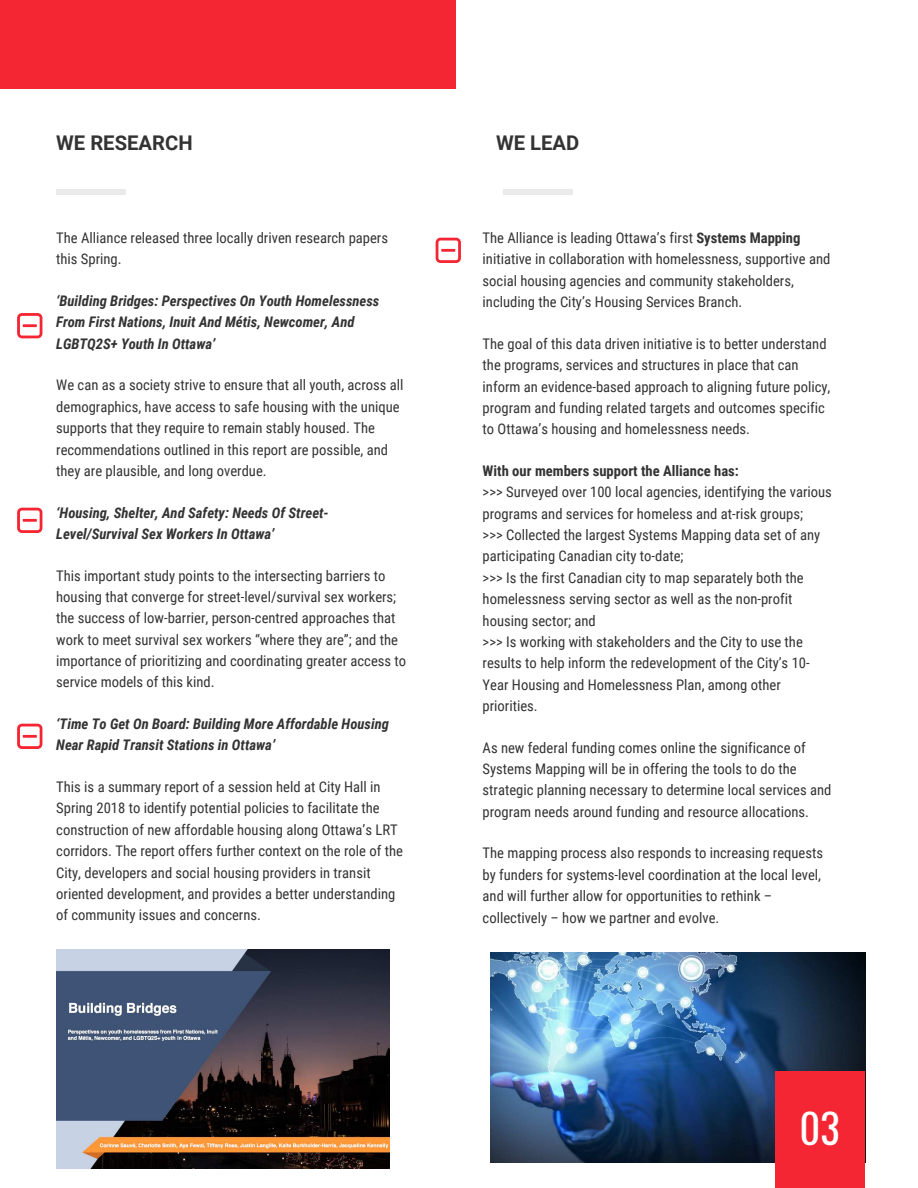
<style>
.page{position:relative;width:918px;height:1188px;background:#fff}
.page>*{position:absolute;margin:0;border:0;box-sizing:border-box;transform-origin:0 0}
.t1{font:40.5px "Oswald";color:#fff}
.t2{font:700 20.25px "Roboto";color:#333}
.t3{font:14.7px/21.3px "Roboto Condensed";color:#333}
.t4{font:italic 700 14.7px/21.3px "Roboto Condensed";color:#333}
.t5{font:700 14.7px "Roboto Condensed";color:#333}
.s1{font-weight:700}
</style>
<div class="page">
<img style="left:490px;top:953px;width:375px;height:209px">
<div style="left:56px;top:189px;width:70px;height:6px;background:#eaeaea"></div>
<div style="left:0;top:0;width:456px;height:89px;background:#f52633"></div>
<div style="left:775px;top:1071px;width:90px;height:117px;background:#f52633"></div>
<div style="left:503px;top:189px;width:70px;height:6px;background:#eaeaea"></div>
<img style="left:56px;top:950px;width:333px;height:219px">
<svg style="left:436px;top:238px;width:25px;height:25px"></svg>
<svg style="left:17px;top:313px;width:25px;height:25px"></svg>
<svg style="left:17px;top:508px;width:25px;height:25px"></svg>
<svg style="left:17px;top:724px;width:25px;height:25px"></svg>
<h2 class="t2" style="left:56px;top:128px;width:138px">WE RESEARCH</h2>
<p class="t3" style="left:56px;top:227px;width:333px">The Alliance released three locally driven research papers this Spring.</p>
<p class="t4" style="left:56px;top:290px;width:325px">‘Building Bridges: Perspectives On Youth Homelessness<br>From First Nations, Inuit And Métis, Newcomer, And<br>LGBTQ2S+ Youth In Ottawa’</p>
<p class="t3" style="left:56px;top:374px;width:349px">We can as a society strive to ensure that all youth, across all demographics, have access to safe housing with the unique supports that they require to remain stably housed. The recommendations outlined in this report are possible, and they are plausible, and long overdue.</p>
<p class="t4" style="left:56px;top:501px;width:274px">‘Housing, Shelter, And Safety: Needs Of Street-<br>Level/Survival Sex Workers In Ottawa’</p>
<p class="t3" style="left:56px;top:564px;width:351px">This important study points to the intersecting barriers to housing that converge for street-level/survival sex workers; the success of low-barrier, person-centred approaches that work to meet survival sex workers “where they are”; and the importance of prioritizing and coordinating greater access to service models of this kind.</p>
<p class="t4" style="left:56px;top:713px;width:334px">‘Time To Get On Board: Building More Affordable Housing<br>Near Rapid Transit Stations in Ottawa’</p>
<p class="t3" style="left:56px;top:776px;width:348px">This is a summary report of a session held at City Hall in Spring 2018 to identify potential policies to facilitate the construction of new affordable housing along Ottawa’s LRT corridors. The report offers further context on the role of the City, developers and social housing providers in transit oriented development, and provides a better understanding of community issues and concerns.</p>
<h2 class="t2" style="left:496px;top:128px;width:85px">WE LEAD</h2>
<p class="t3" style="left:483px;top:227px;width:349px">The Alliance is leading Ottawa’s first <span class="s1">Systems Mapping </span>initiative in collaboration with homelessness, supportive and social housing agencies and community stakeholders, including the City’s Housing Services Branch.</p>
<p class="t3" style="left:483px;top:332px;width:349px">The goal of this data driven initiative is to better understand the programs, services and structures in place that can inform an evidence-based approach to aligning future policy, program and funding related targets and outcomes specific to Ottawa’s housing and homelessness needs.</p>
<p class="t5" style="left:483px;top:460px;width:258px">With our members support the Alliance has:</p>
<p class="t3" style="left:483px;top:481px;width:351px">&gt;&gt;&gt; Surveyed over 100 local agencies, identifying the various programs and services for homeless and at-risk groups;<br>&gt;&gt;&gt; Collected the largest Systems Mapping data set of any participating Canadian city to-date;<br>&gt;&gt;&gt; Is the first Canadian city to map separately both the homelessness serving sector as well as the non-profit housing sector; and<br>&gt;&gt;&gt; Is working with stakeholders and the City to use the results to help inform the redevelopment of the City’s 10- Year Housing and Homelessness Plan, among other priorities.</p>
<p class="t3" style="left:483px;top:736px;width:350px">As new federal funding comes online the significance of Systems Mapping will be in offering the tools to do the strategic planning necessary to determine local services and program needs around funding and resource allocations.</p>
<p class="t3" style="left:483px;top:842px;width:342px">The mapping process also responds to increasing requests by funders for systems-level coordination at the local level, and will further allow for opportunities to rethink – collectively – how we partner and evolve.</p>
<h1 class="t1" style="left:800px;top:1093px;width:42px">03</h1>
</div>
